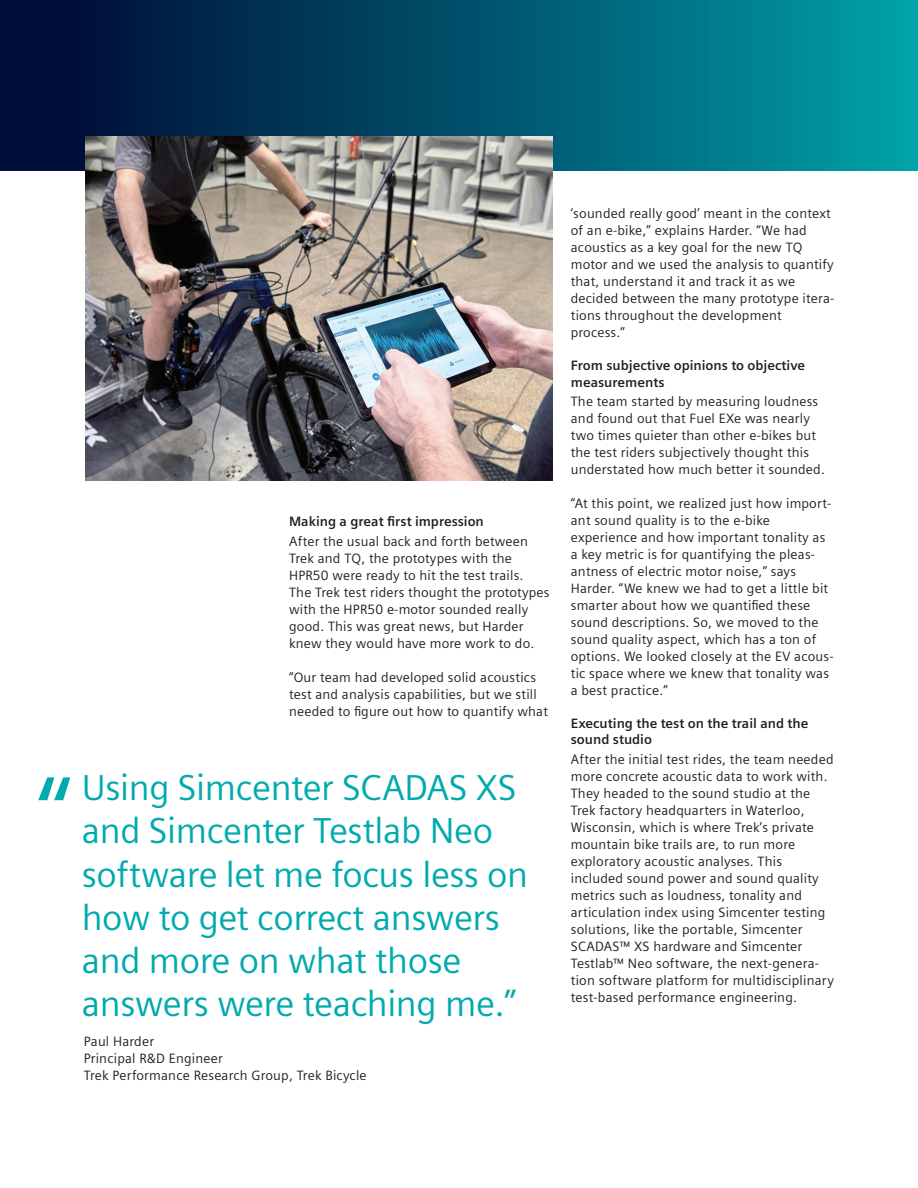
<style>
.page{position:relative;width:918px;height:1188px;background:#fff}
.page>*{position:absolute;margin:0;border:0;box-sizing:border-box;transform-origin:0 0}
.Large_Quote_Siemens{font:36px/43.2px "Siemens Sans";letter-spacing:-.01em;color:#00aaad}
.Body_Text{font:13.5px/17px "Siemens Sans";letter-spacing:.015em;color:#231f20}
.Body_Subhead{font:700 13.5px/16.2px "Siemens Sans";color:#231f20}
.Large_Quote_Credit{font:13.5px/17px "Siemens Sans";letter-spacing:.015em;color:#231f20}
</style>
<div class="page">
<div style="left:0;top:0;width:918px;height:170px;background:linear-gradient(to right,#000430,#009fa6)"></div>
<img style="left:85px;top:136px;width:468px;height:344px">
<svg style="left:38px;top:777px;width:32px;height:23px"></svg>
<p class="Body_Subhead" style="left:289px;top:513px;width:196px">Making a great first impression</p>
<p class="Body_Text" style="left:289px;top:532px;width:262px">After the usual back and forth between Trek and TQ, the prototypes with the HPR50 were ready to hit the test trails.<br>The Trek test riders thought the prototypes with the HPR50 e-motor sounded really good. This was great news, but Harder knew they would have more work to do.</p>
<p class="Body_Text" style="left:289px;top:668px;width:260px">“Our team had developed solid acoustics test and analysis capabilities, but we still needed to figure out how to quantify what</p>
<p class="Large_Quote_Siemens" style="left:82px;top:764px;width:448px">Using Simcenter SCADAS XS and Simcenter Testlab Neo software let me focus less on how to get correct answers and more on what those answers were teaching me.”</p>
<p class="Large_Quote_Credit" style="left:84px;top:1032px;width:284px">Paul Harder<br>Principal R&amp;D Engineer<br>Trek Performance Research Group, Trek Bicycle</p>
<p class="Body_Text" style="left:571px;top:204px;width:265px">‘sounded really good’ meant in the context of an e-bike,” explains Harder. “We had acoustics as a key goal for the new TQ motor and we used the analysis to quantify that, understand it and track it as we decided between the many prototype itera&shy;tions throughout the development process.”</p>
<p class="Body_Subhead" style="left:571px;top:357px;width:236px">From subjective opinions to objective measurements</p>
<p class="Body_Text" style="left:571px;top:392px;width:256px">The team started by measuring loudness and found out that Fuel EXe was nearly two times quieter than other e-bikes but the test riders subjectively thought this understated how much better it sounded.</p>
<p class="Body_Text" style="left:571px;top:494px;width:264px">“At this point, we realized just how import&shy;ant sound quality is to the e-bike experience and how important tonality as a key metric is for quantifying the pleas&shy;antness of electric motor noise,” says Harder. “We knew we had to get a little bit smarter about how we quantified these sound descriptions. So, we moved to the sound quality aspect, which has a ton of options. We looked closely at the EV acous&shy;tic space where we knew that tonality was a best practice.”</p>
<p class="Body_Subhead" style="left:571px;top:715px;width:239px">Executing the test on the trail and the sound studio</p>
<p class="Body_Text" style="left:571px;top:749px;width:265px">After the initial test rides, the team needed more concrete acoustic data to work with.<br>They headed to the sound studio at the Trek factory headquarters in Waterloo, Wisconsin, which is where Trek’s private mountain bike trails are, to run more exploratory acoustic analyses. This included sound power and sound quality metrics such as loudness, tonality and articulation index using Simcenter testing solutions, like the portable, Simcenter SCADAS™ XS hardware and Simcenter Testlab™ Neo software, the next-genera&shy;tion software platform for multidisciplinary test-based performance engineering.</p>
</div>
